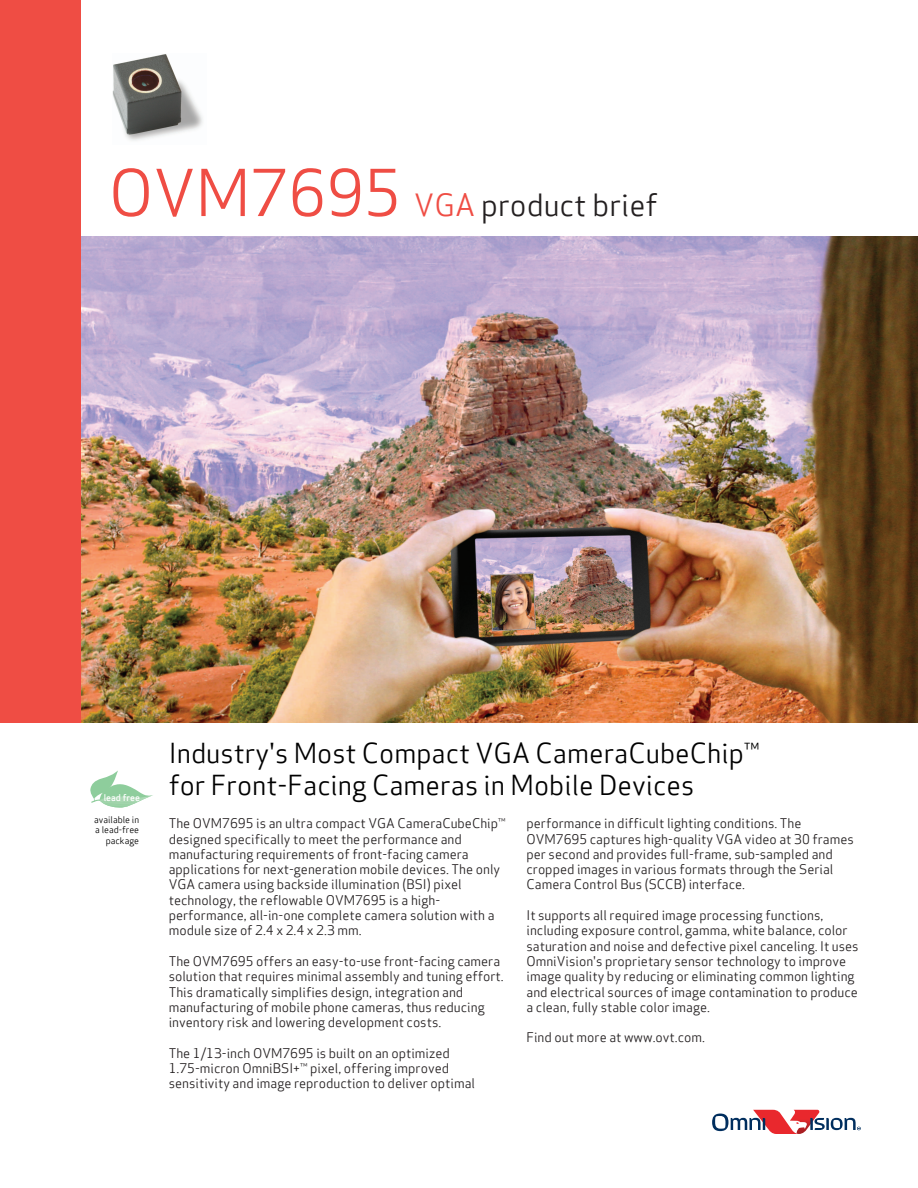
<style>
.page{position:relative;width:918px;height:1188px;background:#fff}
.page>*{position:absolute;margin:0;border:0;box-sizing:border-box;transform-origin:0 0}
.t1{font:30px "Apex Sans Book T";color:#231f20}
.t2{font:27px/32.2px "Apex Sans Book T";color:#000}
.t3{font:13.05px/15.3px "Apex Sans Book T";color:#231f20}
.t4{font:9.15px "Apex Sans Medium T";color:#fff}
.t5{font:9px/10.5px "Apex Sans Book T";color:#000;text-align:right}
.s1{font-size:63px;color:#ef4d44}
.s2{color:#ef4d44}
</style>
<div class="page">
<img style="left:112px;top:54px;width:91px;height:87px">
<img style="left:81px;top:236px;width:837px;height:486px">
<div style="left:0;top:0;width:81px;height:722px;background:#ef4d44"></div>
<svg style="left:90px;top:770px;width:63px;height:38px"></svg>
<svg style="left:712px;top:1110px;width:149px;height:24px"></svg>
<h1 class="t1" style="left:109px;top:186px;width:550px"><span class="s1">OVM7695</span> <span class="s2">VGA</span> product brief</h1>
<p class="t4" style="left:104px;top:792px;width:38px">lead free</p>
<p class="t5" style="left:94px;top:814px;width:46px">available in a lead-free package</p>
<h2 class="t2" style="left:169px;top:736px;width:592px">Industry's Most Compact VGA CameraCubeChip™ for Front-Facing Cameras in Mobile Devices</h2>
<p class="t3" style="left:169px;top:816px;width:338px">The OVM7695 is an ultra compact VGA CameraCubeChip™ designed specifically to meet the performance and manufacturing requirements of front-facing camera applications for next-generation mobile devices. The only VGA camera using backside illumination (BSI) pixel technology, the reflowable OVM7695 is a high&shy;performance, all-in-one complete camera solution with a module size of 2.4 x 2.4 x 2.3 mm.</p>
<p class="t3" style="left:169px;top:953px;width:336px">The OVM7695 offers an easy-to-use front-facing camera solution that requires minimal assembly and tuning effort.<br>This dramatically simplifies design, integration and manufacturing of mobile phone cameras, thus reducing inventory risk and lowering development costs.</p>
<p class="t3" style="left:169px;top:1045px;width:308px">The 1/13-inch OVM7695 is built on an optimized<br>1.75-micron OmniBSI+™ pixel, offering improved sensitivity and image reproduction to deliver optimal</p>
<p class="t3" style="left:526px;top:816px;width:329px">performance in difficult lighting conditions. The OVM7695 captures high-quality VGA video at 30 frames per second and provides full-frame, sub-sampled and cropped images in various formats through the Serial Camera Control Bus (SCCB) interface.</p>
<p class="t3" style="left:526px;top:907px;width:334px">It supports all required image processing functions, including exposure control, gamma, white balance, color saturation and noise and defective pixel canceling. It uses OmniVision's proprietary sensor technology to improve image quality by reducing or eliminating common lighting and electrical sources of image contamination to produce a clean, fully stable color image.</p>
<p class="t3" style="left:526px;top:1030px;width:180px">Find out more at www.ovt.com.</p>
</div>
